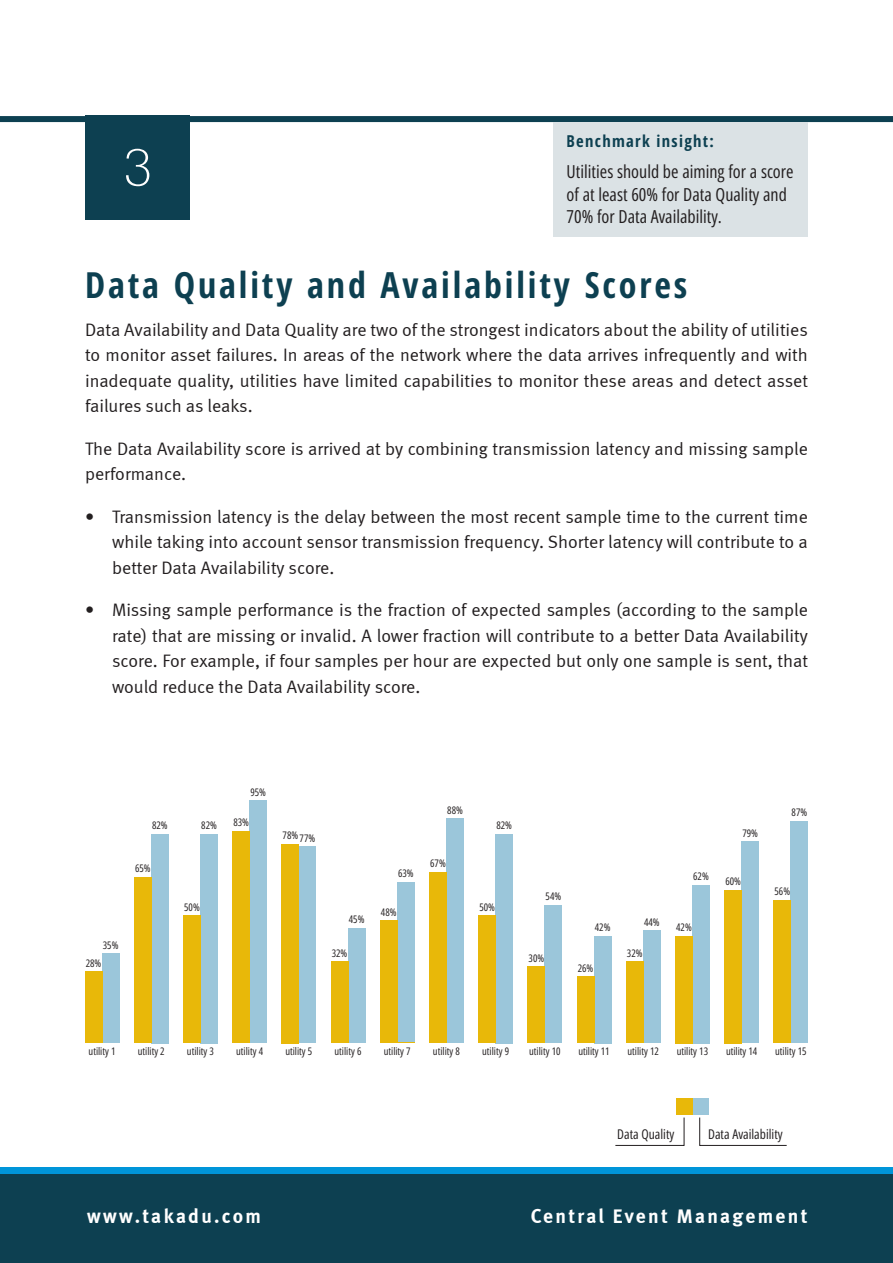
<style>
.page{position:relative;width:893px;height:1263px;background:#fff}
.page>*{position:absolute;margin:0;border:0;box-sizing:border-box;transform-origin:0 0}
.t1{font:300 72px "Almoni DLAAA";color:#fff}
.t2{font:700 36px "Open Sans Hebrew Condensed";letter-spacing:.08em;color:#0d4051}
.t3{font:20.1px "Meta Bold LF";letter-spacing:.12em;color:#fff}
.t4{font:18px/25.5px "Meta Normal LF";color:#231f20;text-align:justify}
.t5{font:18px/22.5px "Open Sans Hebrew Condensed";color:#231f20}
.t6{font:700 16.5px "Open Sans Hebrew Condensed";letter-spacing:.08em;color:#0d4051}
.t7{font:13.5px "Open Sans Hebrew Condensed";color:#231f20}
.t8{font:10.5px "Open Sans Hebrew Condensed";color:#231f20}
</style>
<div class="page">
<div style="left:102px;top:954px;width:17px;height:89px;background:#9bc6da"></div>
<div style="left:151px;top:834px;width:17px;height:209px;background:#9bc6da"></div>
<div style="left:200px;top:834px;width:18px;height:209px;background:#9bc6da"></div>
<div style="left:250px;top:801px;width:17px;height:242px;background:#9bc6da"></div>
<div style="left:299px;top:847px;width:17px;height:196px;background:#9bc6da"></div>
<div style="left:348px;top:928px;width:17px;height:115px;background:#9bc6da"></div>
<div style="left:397px;top:882px;width:17px;height:161px;background:#9bc6da"></div>
<div style="left:446px;top:818px;width:17px;height:225px;background:#9bc6da"></div>
<div style="left:496px;top:834px;width:17px;height:209px;background:#9bc6da"></div>
<div style="left:545px;top:905px;width:17px;height:138px;background:#9bc6da"></div>
<div style="left:594px;top:936px;width:17px;height:107px;background:#9bc6da"></div>
<div style="left:643px;top:931px;width:17px;height:112px;background:#9bc6da"></div>
<div style="left:692px;top:885px;width:17px;height:158px;background:#9bc6da"></div>
<div style="left:742px;top:841px;width:17px;height:202px;background:#9bc6da"></div>
<div style="left:791px;top:821px;width:17px;height:222px;background:#9bc6da"></div>
<div style="left:0;top:1174px;width:893px;height:89px;background:#0d4051"></div>
<div style="left:0;top:1168px;width:893px;height:6px;background:#0095d9"></div>
<div style="left:0;top:116px;width:893px;height:6px;background:#0d4051"></div>
<div style="left:85px;top:116px;width:104px;height:104px;background:#0d4051"></div>
<div style="left:554px;top:122px;width:254px;height:114px;background:#dbe2e5"></div>
<div style="left:85px;top:972px;width:17px;height:71px;background:#e8b809"></div>
<div style="left:134px;top:877px;width:17px;height:166px;background:#e8b809"></div>
<div style="left:183px;top:915px;width:17px;height:128px;background:#e8b809"></div>
<div style="left:233px;top:831px;width:17px;height:212px;background:#e8b809"></div>
<div style="left:282px;top:844px;width:17px;height:199px;background:#e8b809"></div>
<div style="left:331px;top:961px;width:17px;height:82px;background:#e8b809"></div>
<div style="left:380px;top:921px;width:17px;height:122px;background:#e8b809"></div>
<div style="left:429px;top:872px;width:17px;height:171px;background:#e8b809"></div>
<div style="left:479px;top:915px;width:17px;height:128px;background:#e8b809"></div>
<div style="left:528px;top:966px;width:17px;height:77px;background:#e8b809"></div>
<div style="left:577px;top:977px;width:17px;height:66px;background:#e8b809"></div>
<div style="left:626px;top:961px;width:17px;height:82px;background:#e8b809"></div>
<div style="left:675px;top:936px;width:17px;height:107px;background:#e8b809"></div>
<div style="left:725px;top:890px;width:17px;height:153px;background:#e8b809"></div>
<div style="left:774px;top:900px;width:17px;height:143px;background:#e8b809"></div>
<hr style="left:380px;top:1042px;width:34px;height:1px;background:#e8b809">
<div style="left:692px;top:1098px;width:17px;height:16px;background:#9bc6da"></div>
<div style="left:676px;top:1098px;width:16px;height:16px;background:#e8b809"></div>
<svg style="left:615px;top:1117px;width:70px;height:29px"></svg>
<svg style="left:699px;top:1117px;width:88px;height:29px"></svg>
<h1 class="t1" style="left:123px;top:127px;width:30px">3</h1>
<p class="t6" style="left:567px;top:132px;width:149px">Benchmark insight:</p>
<p class="t5" style="left:567px;top:161px;width:229px">Utilities should be aiming for a score of at least 60% for Data Quality and<br>70% for Data Availability.</p>
<h2 class="t2" style="left:85px;top:264px;width:604px">Data Quality and Availability Scores</h2>
<p class="t4" style="left:85px;top:317px;width:724px">Data Availability and Data Quality are two of the strongest indicators about the ability of utilities to monitor asset failures. In areas of the network where the data arrives infrequently and with inadequate quality, utilities have limited capabilities to monitor these areas and detect asset failures such as leaks.</p>
<p class="t4" style="left:85px;top:436px;width:724px">The Data Availability score is arrived at by combining transmission latency and missing sample performance.</p>
<p class="t4" style="left:112px;top:504px;width:697px;text-indent:-27px">• Transmission latency is the delay between the most recent sample time to the current time while taking into account sensor transmission frequency. Shorter latency will contribute to a better Data Availability score.</p>
<p class="t4" style="left:112px;top:597px;width:697px;text-indent:-27px">• Missing sample performance is the fraction of expected samples (according to the sample rate) that are missing or invalid. A lower fraction will contribute to a better Data Availability score. For example, if four samples per hour are expected but only one sample is sent, that would reduce the Data Availability score.</p>
<p class="t8" style="left:103px;top:939px;width:17px">35%</p>
<p class="t8" style="left:86px;top:957px;width:17px">28%</p>
<p class="t8" style="left:250px;top:786px;width:17px">95%</p>
<p class="t8" style="left:152px;top:819px;width:17px">82%</p>
<p class="t8" style="left:201px;top:819px;width:17px">82%</p>
<p class="t8" style="left:233px;top:817px;width:17px">83%</p>
<p class="t8" style="left:283px;top:829px;width:17px">78%</p>
<p class="t8" style="left:300px;top:832px;width:17px">77%</p>
<p class="t8" style="left:135px;top:862px;width:17px">65%</p>
<p class="t8" style="left:398px;top:868px;width:17px">63%</p>
<p class="t8" style="left:184px;top:901px;width:17px">50%</p>
<p class="t8" style="left:349px;top:914px;width:17px">45%</p>
<p class="t8" style="left:381px;top:906px;width:17px">48%</p>
<p class="t8" style="left:332px;top:947px;width:17px">32%</p>
<p class="t8" style="left:447px;top:804px;width:17px">88%</p>
<p class="t8" style="left:430px;top:857px;width:17px">67%</p>
<p class="t8" style="left:496px;top:819px;width:17px">82%</p>
<p class="t8" style="left:479px;top:901px;width:17px">50%</p>
<p class="t8" style="left:546px;top:891px;width:17px">54%</p>
<p class="t8" style="left:529px;top:952px;width:17px">30%</p>
<p class="t8" style="left:595px;top:921px;width:17px">42%</p>
<p class="t8" style="left:578px;top:962px;width:17px">26%</p>
<p class="t8" style="left:644px;top:916px;width:17px">44%</p>
<p class="t8" style="left:627px;top:947px;width:17px">32%</p>
<p class="t8" style="left:693px;top:870px;width:17px">62%</p>
<p class="t8" style="left:676px;top:921px;width:17px">42%</p>
<p class="t8" style="left:742px;top:827px;width:17px">79%</p>
<p class="t8" style="left:725px;top:875px;width:17px">60%</p>
<p class="t8" style="left:792px;top:806px;width:17px">87%</p>
<p class="t8" style="left:774px;top:885px;width:17px">56%</p>
<p class="t8" style="left:89px;top:1045px;width:28px">utility 1</p>
<p class="t8" style="left:138px;top:1045px;width:28px">utility 2</p>
<p class="t8" style="left:187px;top:1045px;width:28px">utility 3</p>
<p class="t8" style="left:236px;top:1045px;width:28px">utility 4</p>
<p class="t8" style="left:285px;top:1045px;width:28px">utility 5</p>
<p class="t8" style="left:335px;top:1045px;width:28px">utility 6</p>
<p class="t8" style="left:384px;top:1045px;width:28px">utility 7</p>
<p class="t8" style="left:433px;top:1045px;width:28px">utility 8</p>
<p class="t8" style="left:482px;top:1045px;width:28px">utility 9</p>
<p class="t8" style="left:529px;top:1045px;width:33px">utility 10</p>
<p class="t8" style="left:578px;top:1045px;width:33px">utility 11</p>
<p class="t8" style="left:627px;top:1045px;width:33px">utility 12</p>
<p class="t8" style="left:677px;top:1045px;width:33px">utility 13</p>
<p class="t8" style="left:726px;top:1045px;width:33px">utility 14</p>
<p class="t8" style="left:775px;top:1045px;width:33px">utility 15</p>
<p class="t7" style="left:617px;top:1126px;width:59px">Data Quality</p>
<p class="t7" style="left:708px;top:1126px;width:76px">Data Availability</p>
<p class="t3" style="left:87px;top:1204px;width:175px">www.takadu.com</p>
<p class="t3" style="left:531px;top:1204px;width:278px">Central Event Management</p>
</div>
